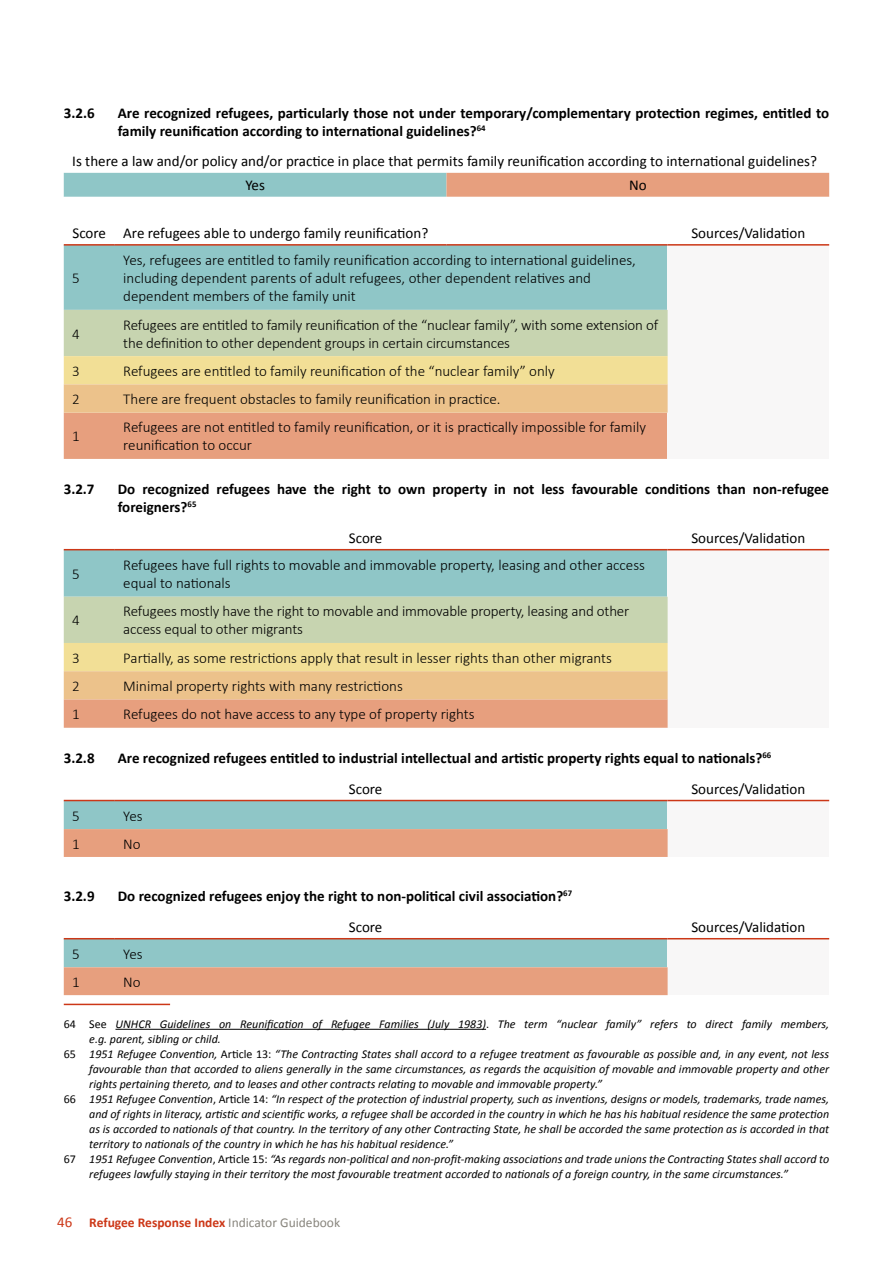
<style>
.page{position:relative;width:893px;height:1263px;background:#fff}
.page>*{position:absolute;margin:0;border:0;box-sizing:border-box;transform-origin:0 0}
.t1{font:300 15px/18px "Calibri";color:#000}
.t2{font:700 15px/18px "Calibri";color:#000}
.t3{font:15px/24px "Calibri";color:#000}
.t4{font:700 13.5px "Calibri";color:#cc3717}
.t5{font:italic 12px "Calibri";color:#000}
.s1{font-weight:400}
.s2{font-style:normal}
.s3{font-weight:400;font-size:15px}
.s4{font-weight:400;color:#88857d}
</style>
<div class="page">
<svg style="left:64px;top:173px;width:765px;height:286px"></svg>
<svg style="left:64px;top:197px;width:765px;height:24px"></svg>
<div style="left:668px;top:245px;width:161px;height:214px;background:#f8f7f7"></div>
<svg style="left:64px;top:310px;width:604px;height:103px;background:#ddd29f"></svg>
<hr style="left:64px;top:244px;width:51px;height:2px;background:#cc3717">
<hr style="left:115px;top:244px;width:331px;height:2px;background:#cc3717">
<hr style="left:446px;top:244px;width:222px;height:2px;background:#cc3717">
<hr style="left:668px;top:244px;width:161px;height:2px;background:#cc3717">
<div style="left:668px;top:550px;width:161px;height:178px;background:#f8f7f7"></div>
<svg style="left:64px;top:550px;width:604px;height:178px;background:#cac6a4"></svg>
<hr style="left:64px;top:549px;width:51px;height:1px;background:#cc3717">
<hr style="left:115px;top:549px;width:553px;height:1px;background:#cc3717">
<hr style="left:668px;top:549px;width:161px;height:1px;background:#cc3717">
<div style="left:668px;top:800px;width:161px;height:57px;background:#f8f7f7"></div>
<svg style="left:64px;top:801px;width:604px;height:56px;background:#bbb2a1"></svg>
<hr style="left:64px;top:800px;width:51px;height:1px;background:#cc3717">
<hr style="left:115px;top:800px;width:553px;height:1px;background:#cc3717">
<hr style="left:668px;top:800px;width:161px;height:1px;background:#cc3717">
<div style="left:668px;top:939px;width:161px;height:56px;background:#f8f7f7"></div>
<svg style="left:64px;top:939px;width:604px;height:56px;background:#bbb1a1"></svg>
<hr style="left:64px;top:938px;width:51px;height:1px;background:#cc3717">
<hr style="left:115px;top:938px;width:553px;height:1px;background:#cc3717">
<hr style="left:668px;top:938px;width:161px;height:1px;background:#cc3717">
<hr style="left:64px;top:1004px;width:106px;height:1px;background:#cc3717">
<hr style="left:115px;top:1029px;width:371px;height:1px;background:#000">
<p class="t2" style="left:64px;top:103px;width:32px">3.2.6</p>
<p class="t2" style="left:118px;top:103px;width:713px">Are recognized refugees, particularly those not under temporary/complementary protection regimes, entitled to family reunification according to international guidelines?<sup>64</sup></p>
<p class="t3" style="left:245px;top:149px;width:573px;text-indent:-173px">Is there a law and/or policy and/or practice in place that permits family reunification according to international guidelines?<br>Yes</p>
<p class="t3" style="left:629px;top:173px;width:19px">No</p>
<p class="t3" style="left:73px;top:221px;width:357px">Score Are refugees able to undergo family reunification?</p>
<p class="t3" style="left:691px;top:221px;width:115px">Sources/Validation</p>
<p class="t1" style="left:72px;top:269px;width:9px">5</p>
<p class="t1" style="left:123px;top:251px;width:514px">Yes, refugees are entitled to family reunification according to international guidelines, including dependent parents of adult refugees, other dependent relatives and dependent members of the family unit</p>
<p class="t1" style="left:72px;top:324px;width:9px">4</p>
<p class="t1" style="left:123px;top:315px;width:536px">Refugees are entitled to family reunification of the “nuclear family”, with some extension of the definition to other dependent groups in certain circumstances</p>
<p class="t1" style="left:72px;top:362px;width:9px">3</p>
<p class="t1" style="left:123px;top:362px;width:433px">Refugees are entitled to family reunification of the “nuclear family” only</p>
<p class="t1" style="left:72px;top:390px;width:9px">2</p>
<p class="t1" style="left:123px;top:390px;width:379px">There are frequent obstacles to family reunification in practice.</p>
<p class="t1" style="left:72px;top:427px;width:9px">1</p>
<p class="t1" style="left:123px;top:418px;width:524px">Refugees are not entitled to family reunification, or it is practically impossible for family reunification to occur</p>
<p class="t2" style="left:64px;top:480px;width:32px">3.2.7</p>
<p class="t2" style="left:118px;top:480px;width:713px">Do recognized refugees have the right to own property in not less favourable conditions than non-refugee foreigners?<sup>65</sup></p>
<p class="t3" style="left:349px;top:526px;width:35px">Score</p>
<p class="t3" style="left:691px;top:526px;width:115px">Sources/Validation</p>
<p class="t1" style="left:72px;top:565px;width:9px">5</p>
<p class="t1" style="left:123px;top:556px;width:523px">Refugees have full rights to movable and immovable property, leasing and other access equal to nationals</p>
<p class="t1" style="left:72px;top:611px;width:9px">4</p>
<p class="t1" style="left:123px;top:602px;width:508px">Refugees mostly have the right to movable and immovable property, leasing and other access equal to other migrants</p>
<p class="t1" style="left:72px;top:649px;width:9px">3</p>
<p class="t1" style="left:123px;top:649px;width:490px">Partially, as some restrictions apply that result in lesser rights than other migrants</p>
<p class="t1" style="left:72px;top:677px;width:9px">2</p>
<p class="t1" style="left:123px;top:677px;width:281px">Minimal property rights with many restrictions</p>
<p class="t1" style="left:72px;top:705px;width:9px">1</p>
<p class="t1" style="left:123px;top:705px;width:353px">Refugees do not have access to any type of property rights</p>
<p class="t2" style="left:64px;top:748px;width:32px">3.2.8</p>
<p class="t2" style="left:349px;top:742px;width:424px;line-height:30.9px;text-indent:-231px">Are recognized refugees entitled to industrial intellectual and artistic property rights equal to nationals?<sup>66<br></sup><span class="s1">Score</span></p>
<p class="t3" style="left:691px;top:776px;width:115px">Sources/Validation</p>
<p class="t1" style="left:72px;top:807px;width:9px">5</p>
<p class="t1" style="left:123px;top:807px;width:21px">Yes</p>
<p class="t1" style="left:72px;top:834px;width:9px">1</p>
<p class="t1" style="left:123px;top:834px;width:19px">No</p>
<p class="t2" style="left:64px;top:887px;width:32px">3.2.9</p>
<p class="t2" style="left:349px;top:880px;width:225px;line-height:30.9px;text-indent:-231px">Do recognized refugees enjoy the right to non-political civil association?<sup>67<br></sup><span class="s1">Score</span></p>
<p class="t3" style="left:691px;top:915px;width:115px">Sources/Validation</p>
<p class="t1" style="left:72px;top:945px;width:9px">5</p>
<p class="t1" style="left:123px;top:945px;width:21px">Yes</p>
<p class="t1" style="left:72px;top:973px;width:9px">1</p>
<p class="t1" style="left:123px;top:973px;width:19px">No</p>
<p class="t5" style="left:64px;top:1016px;width:767px"><span class="s2">64 See</span> UNHCR Guidelines on Reunification of Refugee Families (July 1983)<span class="s2">.</span> The term “nuclear family” refers to direct family members,</p>
<p class="t5" style="left:89px;top:1031px;width:133px">e.g. parent, sibling or child.</p>
<p class="t5" style="left:64px;top:1046px;width:767px"><span class="s2">65</span> 1951 Refugee Convention, <span class="s2">Article 13:</span> “The Contracting States shall accord to a refugee treatment as favourable as possible and, in any event, not less</p>
<p class="t5" style="left:89px;top:1061px;width:741px">favourable than that accorded to aliens generally in the same circumstances, as regards the acquisition of movable and immovable property and other</p>
<p class="t5" style="left:89px;top:1076px;width:514px">rights pertaining thereto, and to leases and other contracts relating to movable and immovable property.”</p>
<p class="t5" style="left:64px;top:1091px;width:767px"><span class="s2">66</span> 1951 Refugee Convention<span class="s2">, Article 14:</span> “In respect of the protection of industrial property, such as inventions, designs or models, trademarks, trade names,</p>
<p class="t5" style="left:89px;top:1106px;width:741px">and of rights in literacy, artistic and scientific works, a refugee shall be accorded in the country in which he has his habitual residence the same protection</p>
<p class="t5" style="left:89px;top:1121px;width:741px">as is accorded to nationals of that country. In the territory of any other Contracting State, he shall be accorded the same protection as is accorded in that</p>
<p class="t5" style="left:89px;top:1136px;width:365px">territory to nationals of the country in which he has his habitual residence.”</p>
<p class="t5" style="left:64px;top:1151px;width:767px"><span class="s2">67</span> 1951 Refugee Convention<span class="s2">, Article 15:</span> “As regards non-political and non-profit-making associations and trade unions the Contracting States shall accord to</p>
<p class="t5" style="left:89px;top:1166px;width:700px">refugees lawfully staying in their territory the most favourable treatment accorded to nationals of a foreign country, in the same circumstances.”</p>
<p class="t4" style="left:57px;top:1214px;width:285px"><span class="s3">46</span> Refugee Response Index <span class="s4">Indicator Guidebook</span></p>
</div>
